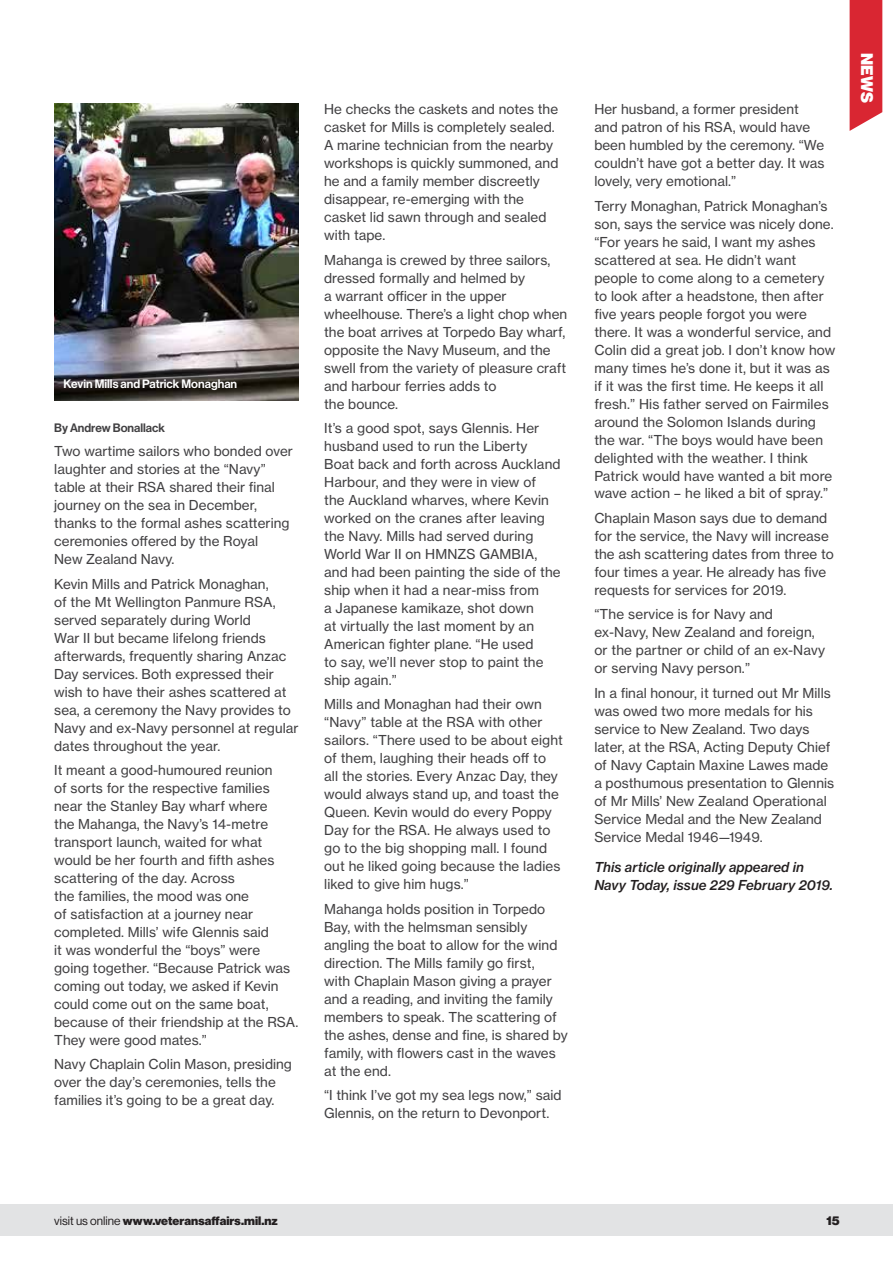
<style>
.page{position:relative;width:893px;height:1263px;background:#fff}
.page>*{position:absolute;margin:0;border:0;box-sizing:border-box;transform-origin:0 0}
.t1{font:900 16.5px "Haas Grot Disp 95";color:#fff}
.t2{font:13.5px/18px "Haas Grot Text 55 Roman";letter-spacing:.005em;color:#414042}
.t3{font:italic 500 13.5px/18px "Haas Grot Text 66";letter-spacing:.005em;color:#231f20}
.t4{font:900 12px "Haas Grot Disp 95";letter-spacing:.005em;color:#231f20}
.t5{font:500 12px "Haas Grot Disp 65";color:#fff}
.t6{font:500 12px "Haas Grot Disp 65";color:#414042}
.s1{font-family:"Haas Grot Disp 55 Roman";font-weight:400}
</style>
<div class="page">
<div style="left:0;top:1204px;width:893px;height:31px;background:#e2e3e4"></div>
<svg style="left:850px;top:0;width:32px;height:131px;background:#db3540"></svg>
<img style="left:54px;top:103px;width:245px;height:298px">
<p class="t5" style="left:64px;top:377px;width:175px">Kevin Mills and Patrick Monaghan</p>
<p class="t6" style="left:54px;top:421px;width:112px">By Andrew Bonallack</p>
<p class="t2" style="left:54px;top:442px;width:240px">Two wartime sailors who bonded over laughter and stories at the “Navy” table at their RSA shared their final journey on the sea in December, thanks to the formal ashes scattering ceremonies offered by the Royal<br>New Zealand Navy.</p>
<p class="t2" style="left:54px;top:575px;width:246px">Kevin Mills and Patrick Monaghan,<br>of the Mt Wellington Panmure RSA, served separately during World<br>War II but became lifelong friends afterwards, frequently sharing Anzac Day services. Both expressed their wish to have their ashes scattered at sea, a ceremony the Navy provides to Navy and ex-Navy personnel at regular dates throughout the year.</p>
<p class="t2" style="left:54px;top:761px;width:246px">It meant a good-humoured reunion<br>of sorts for the respective families near the Stanley Bay wharf where<br>the Mahanga, the Navy’s 14-metre transport launch, waited for what would be her fourth and fifth ashes scattering of the day. Across<br>the families, the mood was one<br>of satisfaction at a journey near completed. Mills’ wife Glennis said<br>it was wonderful the “boys” were going together. “Because Patrick was coming out today, we asked if Kevin could come out on the same boat, because of their friendship at the RSA.<br>They were good mates.”</p>
<p class="t2" style="left:54px;top:1055px;width:239px">Navy Chaplain Colin Mason, presiding over the day’s ceremonies, tells the families it’s going to be a great day.</p>
<p class="t2" style="left:324px;top:100px;width:236px">He checks the caskets and notes the casket for Mills is completely sealed.<br>A marine technician from the nearby workshops is quickly summoned, and he and a family member discreetly disappear, re-emerging with the casket lid sawn through and sealed with tape.</p>
<p class="t2" style="left:324px;top:251px;width:245px">Mahanga is crewed by three sailors, dressed formally and helmed by<br>a warrant officer in the upper wheelhouse. There’s a light chop when the boat arrives at Torpedo Bay wharf, opposite the Navy Museum, and the swell from the variety of pleasure craft and harbour ferries adds to<br>the bounce.</p>
<p class="t2" style="left:324px;top:419px;width:238px">It’s a good spot, says Glennis. Her husband used to run the Liberty<br>Boat back and forth across Auckland<br>Harbour, and they were in view of<br>the Auckland wharves, where Kevin worked on the cranes after leaving the Navy. Mills had served during<br>World War II on HMNZS GAMBIA, and had been painting the side of the ship when it had a near-miss from<br>a Japanese kamikaze, shot down<br>at virtually the last moment by an<br>American fighter plane. “He used<br>to say, we’ll never stop to paint the ship again.”</p>
<p class="t2" style="left:324px;top:695px;width:240px">Mills and Monaghan had their own “Navy” table at the RSA with other sailors. “There used to be about eight of them, laughing their heads off to all the stories. Every Anzac Day, they would always stand up, and toast the Queen. Kevin would do every Poppy Day for the RSA. He always used to go to the big shopping mall. I found out he liked going because the ladies liked to give him hugs.”</p>
<p class="t2" style="left:324px;top:900px;width:245px">Mahanga holds position in Torpedo Bay, with the helmsman sensibly angling the boat to allow for the wind direction. The Mills family go first,<br>with Chaplain Mason giving a prayer and a reading, and inviting the family members to speak. The scattering of the ashes, dense and fine, is shared by family, with flowers cast in the waves at the end.</p>
<p class="t2" style="left:324px;top:1086px;width:239px">“I think I’ve got my sea legs now,” said<br>Glennis, on the return to Devonport.</p>
<p class="t2" style="left:594px;top:100px;width:232px">Her husband, a former president and patron of his RSA, would have been humbled by the ceremony. “We couldn’t have got a better day. It was lovely, very emotional.”</p>
<p class="t2" style="left:594px;top:197px;width:243px">Terry Monaghan, Patrick Monaghan’s son, says the service was nicely done. “For years he said, I want my ashes scattered at sea. He didn’t want people to come along to a cemetery to look after a headstone, then after five years people forgot you were there. It was a wonderful service, and Colin did a great job. I don’t know how many times he’s done it, but it was as if it was the first time. He keeps it all fresh.” His father served on Fairmiles around the Solomon Islands during the war. “The boys would have been delighted with the weather. I think Patrick would have wanted a bit more wave action – he liked a bit of spray.”</p>
<p class="t2" style="left:594px;top:509px;width:241px">Chaplain Mason says due to demand for the service, the Navy will increase the ash scattering dates from three to four times a year. He already has five requests for services for 2019.</p>
<p class="t2" style="left:594px;top:605px;width:232px">“The service is for Navy and ex-Navy, New Zealand and foreign, or the partner or child of an ex-Navy or serving Navy person.”</p>
<p class="t2" style="left:594px;top:684px;width:241px">In a final honour, it turned out Mr Mills was owed two more medals for his service to New Zealand. Two days later, at the RSA, Acting Deputy Chief of Navy Captain Maxine Lawes made a posthumous presentation to Glennis of Mr Mills’ New Zealand Operational Service Medal and the New Zealand Service Medal 1946—1949.</p>
<p class="t3" style="left:594px;top:858px;width:240px">This article originally appeared in<br>Navy Today, issue 229 February 2019.</p>
<p class="t1" style="left:877px;top:53px;width:49px;rotate:90deg">news</p>
<p class="t4" style="left:54px;top:1213px;width:225px"><span class="s1">visit us online</span> www.veteransaffairs.mil.nz</p>
<p class="t4" style="left:826px;top:1213px;width:15px">15</p>
</div>
